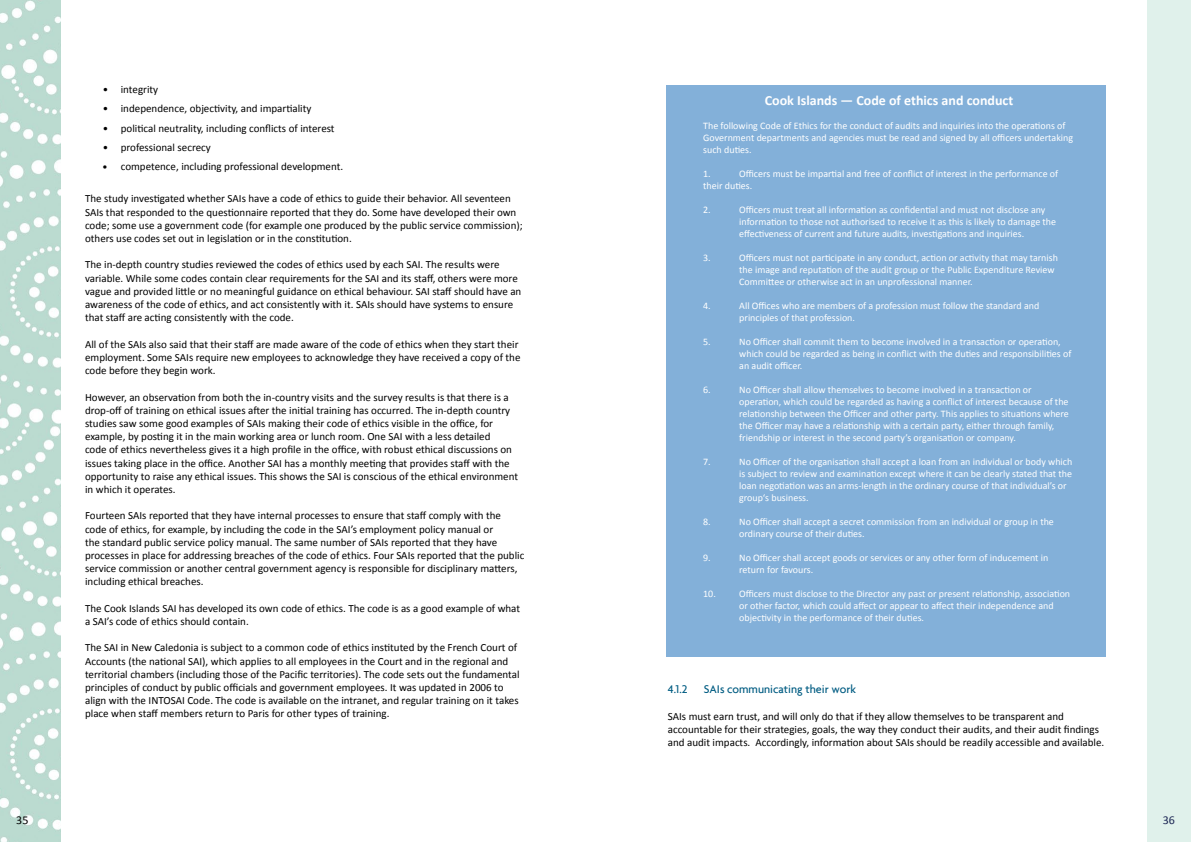
<style>
.page{position:relative;width:1191px;height:842px;background:#fff}
.page>*{position:absolute;margin:0;border:0;box-sizing:border-box;transform-origin:0 0}
.t1{font:700 14px "Calibri";color:#fff}
.t2{font:500 12px "Agenda";color:#005c82}
.t3{font:12px "Calibri";color:#000}
.t4{font:12px "Calibri";color:#1a2452}
.t5{font:11px/13.2px "Calibri";color:#000}
.t6{font:10px/12px "Calibri";color:#fff}
.s1{font-family:"Agenda";font-weight:500}
</style>
<div class="page">
<div style="left:666px;top:85px;width:440px;height:571px;background:#83b0d9"></div>
<img style="left:0;top:0;width:61px;height:842px">
<div style="left:1147px;top:0;width:44px;height:842px;background:#e0f1eb"></div>
<p class="t5" style="left:103px;top:83px;width:57px">• integrity</p>
<p class="t5" style="left:103px;top:102px;width:210px">• independence, objectivity, and impartiality</p>
<p class="t5" style="left:103px;top:121px;width:233px">• political neutrality, including conflicts of interest</p>
<p class="t5" style="left:103px;top:140px;width:109px">• professional secrecy</p>
<p class="t5" style="left:103px;top:159px;width:242px"><span class="s1">•</span> competence, including professional development.</p>
<p class="t5" style="left:85px;top:192px;width:439px">The study investigated whether SAIs have a code of ethics to guide their behavior. All seventeen SAIs that responded to the questionnaire reported that they do. Some have developed their own code; some use a government code (for example one produced by the public service commission); others use codes set out in legislation or in the constitution.</p>
<p class="t5" style="left:85px;top:258px;width:438px">The in-depth country studies reviewed the codes of ethics used by each SAI. The results were variable. While some codes contain clear requirements for the SAI and its staff, others were more vague and provided little or no meaningful guidance on ethical behaviour. SAI staff should have an awareness of the code of ethics, and act consistently with it. SAIs should have systems to ensure that staff are acting consistently with the code.</p>
<p class="t5" style="left:85px;top:337px;width:437px">All of the SAIs also said that their staff are made aware of the code of ethics when they start their employment. Some SAIs require new employees to acknowledge they have received a copy of the code before they begin work.</p>
<p class="t5" style="left:85px;top:390px;width:434px">However, an observation from both the in-country visits and the survey results is that there is a drop-off of training on ethical issues after the initial training has occurred. The in-depth country studies saw some good examples of SAIs making their code of ethics visible in the office, for example, by posting it in the main working area or lunch room. One SAI with a less detailed<br>code of ethics nevertheless gives it a high profile in the office, with robust ethical discussions on issues taking place in the office. Another SAI has a monthly meeting that provides staff with the opportunity to raise any ethical issues. This shows the SAI is conscious of the ethical environment in which it operates.</p>
<p class="t5" style="left:85px;top:508px;width:441px">Fourteen SAIs reported that they have internal processes to ensure that staff comply with the code of ethics, for example, by including the code in the SAI’s employment policy manual or<br>the standard public service policy manual. The same number of SAIs reported that they have processes in place for addressing breaches of the code of ethics. Four SAIs reported that the public service commission or another central government agency is responsible for disciplinary matters, including ethical breaches.</p>
<p class="t5" style="left:85px;top:601px;width:436px">The Cook Islands SAI has developed its own code of ethics. The code is as a good example of what a SAI’s code of ethics should contain.</p>
<p class="t5" style="left:85px;top:640px;width:436px">The SAI in New Caledonia is subject to a common code of ethics instituted by the French Court of Accounts (the national SAI), which applies to all employees in the Court and in the regional and territorial chambers (including those of the Pacific territories). The code sets out the fundamental principles of conduct by public officials and government employees. It was updated in 2006 to align with the INTOSAI Code. The code is available on the intranet, and regular training on it takes place when staff members return to Paris for other types of training.</p>
<p class="t1" style="left:764px;top:92px;width:250px">Cook Islands — Code of ethics and conduct</p>
<p class="t6" style="left:703px;top:120px;width:371px">The following Code of Ethics for the conduct of audits and inquiries into the operations of<br>Government departments and agencies must be read and signed by all officers undertaking such duties.</p>
<p class="t6" style="left:703px;top:168px;width:9px">1.</p>
<p class="t6" style="left:703px;top:168px;width:356px;text-indent:36px">Officers must be impartial and free of conflict of interest in the performance of their duties.</p>
<p class="t6" style="left:703px;top:204px;width:9px">2.</p>
<p class="t6" style="left:739px;top:204px;width:318px">Officers must treat all information as confidential and must not disclose any information to those not authorised to receive it as this is likely to damage the effectiveness of current and future audits, investigations and inquiries.</p>
<p class="t6" style="left:703px;top:252px;width:9px">3.</p>
<p class="t6" style="left:739px;top:252px;width:320px">Officers must not participate in any conduct, action or activity that may tarnish the image and reputation of the audit group or the Public Expenditure Review<br>Committee or otherwise act in an unprofessional manner.</p>
<p class="t6" style="left:703px;top:300px;width:9px">4.</p>
<p class="t6" style="left:739px;top:300px;width:301px">All Offices who are members of a profession must follow the standard and principles of that profession.</p>
<p class="t6" style="left:703px;top:336px;width:9px">5.</p>
<p class="t6" style="left:739px;top:336px;width:334px">No Officer shall commit them to become involved in a transaction or operation, which could be regarded as being in conflict with the duties and responsibilities of an audit officer.</p>
<p class="t6" style="left:703px;top:384px;width:9px">6.</p>
<p class="t6" style="left:739px;top:384px;width:331px">No Officer shall allow themselves to become involved in a transaction or operation, which could be regarded as having a conflict of interest because of the relationship between the Officer and other party. This applies to situations where the Officer may have a relationship with a certain party, either through family, friendship or interest in the second party’s organisation or company.</p>
<p class="t6" style="left:703px;top:456px;width:9px">7.</p>
<p class="t6" style="left:739px;top:456px;width:334px">No Officer of the organisation shall accept a loan from an individual or body which is subject to review and examination except where it can be clearly stated that the loan negotiation was an arms-length in the ordinary course of that individual’s or group‘s business.</p>
<p class="t6" style="left:703px;top:516px;width:9px">8.</p>
<p class="t6" style="left:739px;top:516px;width:316px">No Officer shall accept a secret commission from an individual or group in the ordinary course of their duties.</p>
<p class="t6" style="left:703px;top:552px;width:9px">9.</p>
<p class="t6" style="left:739px;top:552px;width:311px">No Officer shall accept goods or services or any other form of inducement in return for favours.</p>
<p class="t6" style="left:739px;top:588px;width:332px;text-indent:-36px">10. Officers must disclose to the Director any past or present relationship, association or other factor, which could affect or appear to affect their independence and objectivity in the performance of their duties.</p>
<p class="t2" style="left:668px;top:682px;width:21px">4.1.2</p>
<p class="t2" style="left:704px;top:682px;width:154px">SAIs communicating their work</p>
<p class="t5" style="left:668px;top:709px;width:438px">SAIs must earn trust, and will only do that if they allow themselves to be transparent and accountable for their strategies, goals, the way they conduct their audits, and their audit findings and audit impacts. Accordingly, information about SAIs should be readily accessible and available.</p>
<p class="t3" style="left:16px;top:812px;width:14px">35</p>
<p class="t4" style="left:1162px;top:812px;width:14px">36</p>
</div>
